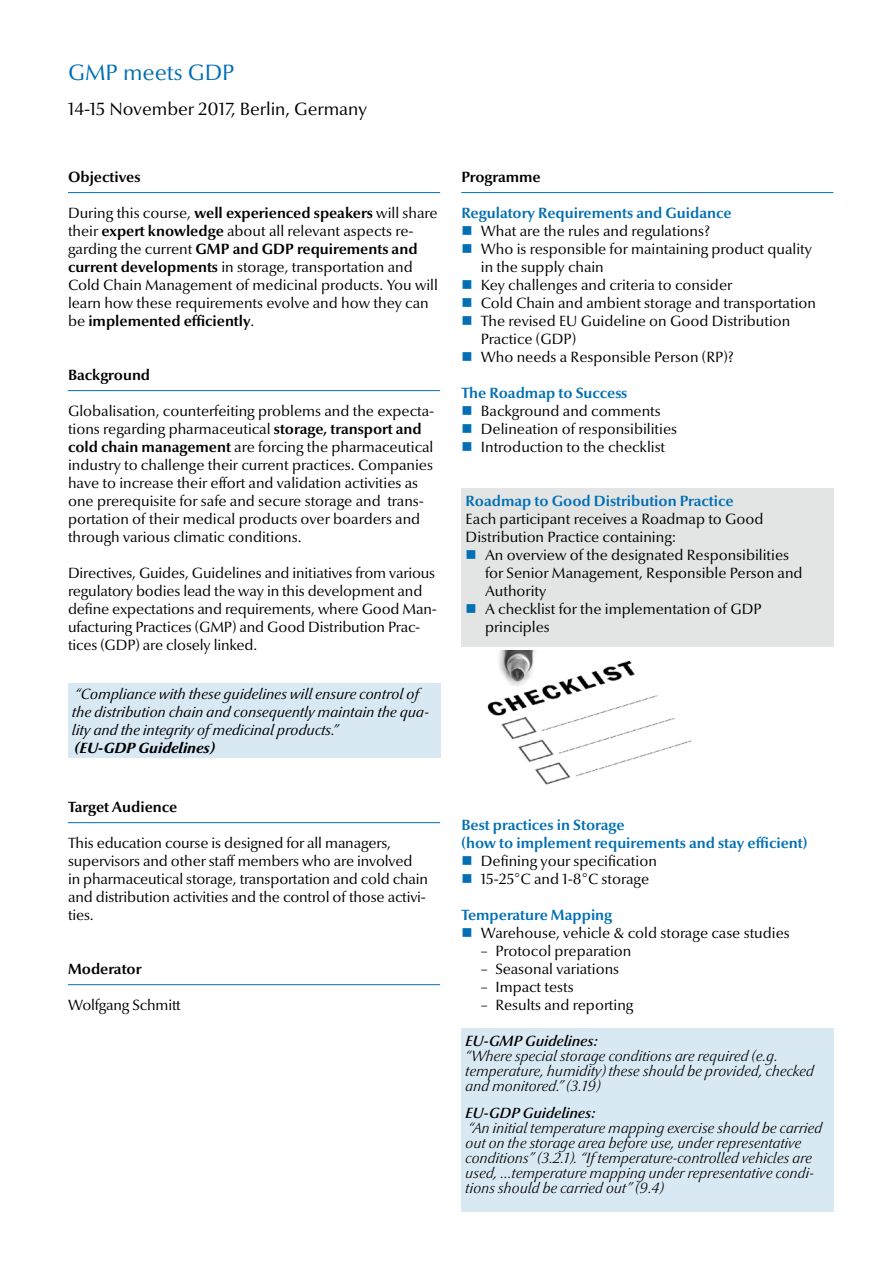
<style>
.page{position:relative;width:893px;height:1263px;background:#fff}
.page>*{position:absolute;margin:0;border:0;box-sizing:border-box;transform-origin:0 0}
.t1{font:22.5px "Optima Nova LT";color:#006fb4}
.t2{font:18px "Optima Nova LT";color:#000}
.t3{font:15px/18px "Optima Nova LT";color:#000}
.t4{font:italic 300 15px/15px "Optima Nova LT";color:#000}
.t5{font:700 15px/18px "Optima Nova LT";color:#006fb4}
.t6{font:italic 15px/18px "Optima Nova LT";color:#000}
.t7{font:700 15px "Optima Nova LT";color:#000}
.t8{font:italic 600 15px "Optima Nova LT";color:#000}
.t9{font:italic 800 15px "Optima Nova LT";color:#000}
.s1{font-weight:700}
</style>
<div class="page">
<hr style="left:68px;top:192px;width:372px;height:1px;background:#006fb4">
<hr style="left:68px;top:390px;width:372px;height:1px;background:#006fb4">
<hr style="left:68px;top:822px;width:372px;height:1px;background:#006fb4">
<hr style="left:68px;top:984px;width:372px;height:1px;background:#006fb4">
<div style="left:68px;top:683px;width:372px;height:75px;background:#d9e9f4"></div>
<hr style="left:461px;top:192px;width:372px;height:1px;background:#006fb4">
<div style="left:461px;top:488px;width:372px;height:158px;background:#e3e4e4"></div>
<img style="left:487px;top:650px;width:205px;height:135px">
<div style="left:461px;top:1028px;width:372px;height:183px;background:#d9e9f4"></div>
<h1 class="t1" style="left:68px;top:59px;width:168px">GMP meets GDP</h1>
<p class="t2" style="left:68px;top:99px;width:301px">14-15 November 2017, Berlin, Germany</p>
<p class="t7" style="left:68px;top:168px;width:74px">Objectives</p>
<p class="t3" style="left:68px;top:204px;width:371px">During this course, <span class="s1">well experienced speakers</span> will share their <span class="s1">expert knowledge</span> about all relevant aspects re&shy;garding the current <span class="s1">GMP and GDP requirements and current developments</span> in storage, transportation and Cold Chain Management of medicinal products. You will learn how these requirements evolve and how they can be <span class="s1">implemented efficiently</span>.</p>
<p class="t7" style="left:68px;top:366px;width:84px">Background</p>
<p class="t3" style="left:68px;top:402px;width:368px">Globalisation, counterfeiting problems and the expecta&shy;tions regarding pharmaceutical <span class="s1">storage, transport and cold chain management</span> are forcing the pharmaceutical industry to challenge their current practices. Companies have to increase their effort and validation activities as one prerequisite for safe and secure storage and trans&shy;portation of their medical products over boarders and through various climatic conditions.</p>
<p class="t3" style="left:68px;top:564px;width:370px">Directives, Guides, Guidelines and initiatives from various regulatory bodies lead the way in this development and define expectations and requirements, where Good Man&shy;ufacturing Practices (GMP) and Good Distribution Prac&shy;tices (GDP) are closely linked.</p>
<p class="t6" style="left:72px;top:685px;width:358px">“Compliance with these guidelines will ensure control of the distribution chain and consequently maintain the qua&shy;lity and the integrity of medicinal products.”</p>
<p class="t9" style="left:75px;top:739px;width:141px">(EU-GDP Guidelines)</p>
<p class="t7" style="left:68px;top:798px;width:111px">Target Audience</p>
<p class="t3" style="left:68px;top:834px;width:362px">This education course is designed for all managers, supervisors and other staff members who are involved in pharmaceutical storage, transportation and cold chain and distribution activities and the control of those activi&shy;ties.</p>
<p class="t7" style="left:68px;top:960px;width:75px">Moderator</p>
<p class="t3" style="left:68px;top:996px;width:114px">Wolfgang Schmitt</p>
<p class="t7" style="left:461px;top:168px;width:81px">Programme</p>
<p class="t5" style="left:461px;top:204px;width:272px">Regulatory Requirements and Guidance</p>
<p class="t3" style="left:481px;top:222px;width:337px">What are the rules and regulations?<br>Who is responsible for maintaining product quality in the supply chain<br>Key challenges and criteria to consider<br>Cold Chain and ambient storage and transportation The revised EU Guideline on Good Distribution Practice (GDP)<br>Who needs a Responsible Person (RP)?</p>
<p class="t5" style="left:461px;top:384px;width:168px">The Roadmap to Success</p>
<p class="t3" style="left:481px;top:402px;width:198px">Background and comments<br>Delineation of responsibilities<br>Introduction to the checklist</p>
<p class="t5" style="left:466px;top:492px;width:269px">Roadmap to Good Distribution Practice</p>
<p class="t3" style="left:466px;top:510px;width:299px">Each participant receives a Roadmap to Good<br>Distribution Practice containing:</p>
<p class="t3" style="left:485px;top:546px;width:319px">An overview of the designated Responsibilities for Senior Management, Responsible Person and<br>Authority<br>A checklist for the implementation of GDP principles</p>
<p class="t5" style="left:461px;top:816px;width:347px">Best practices in Storage<br>(how to implement requirements and stay efficient)</p>
<p class="t3" style="left:481px;top:852px;width:177px">Defining your specification<br>15-25°C and 1-8°C storage</p>
<p class="t5" style="left:461px;top:906px;width:152px">Temperature Mapping</p>
<p class="t3" style="left:481px;top:924px;width:310px">Warehouse, vehicle &amp; cold storage case studies</p>
<p class="t3" style="left:481px;top:942px;width:152px">– Protocol preparation</p>
<p class="t3" style="left:481px;top:960px;width:140px">– Seasonal variations</p>
<p class="t3" style="left:481px;top:978px;width:94px">– Impact tests</p>
<p class="t3" style="left:481px;top:996px;width:154px">– Results and reporting</p>
<p class="t8" style="left:466px;top:1032px;width:134px">EU-GMP Guidelines:</p>
<p class="t4" style="left:466px;top:1048px;width:350px">“Where special storage conditions are required (e.g. temperature, humidity) these should be provided, checked and monitored.” (3.19)</p>
<p class="t8" style="left:466px;top:1104px;width:132px">EU-GDP Guidelines:</p>
<p class="t4" style="left:466px;top:1120px;width:358px">“An initial temperature mapping exercise should be carried out on the storage area before use, under representative conditions” (3.2.1). “If temperature-controlled vehicles are used, ...temperature mapping under representative condi&shy;tions should be carried out” (9.4)</p>
</div>
